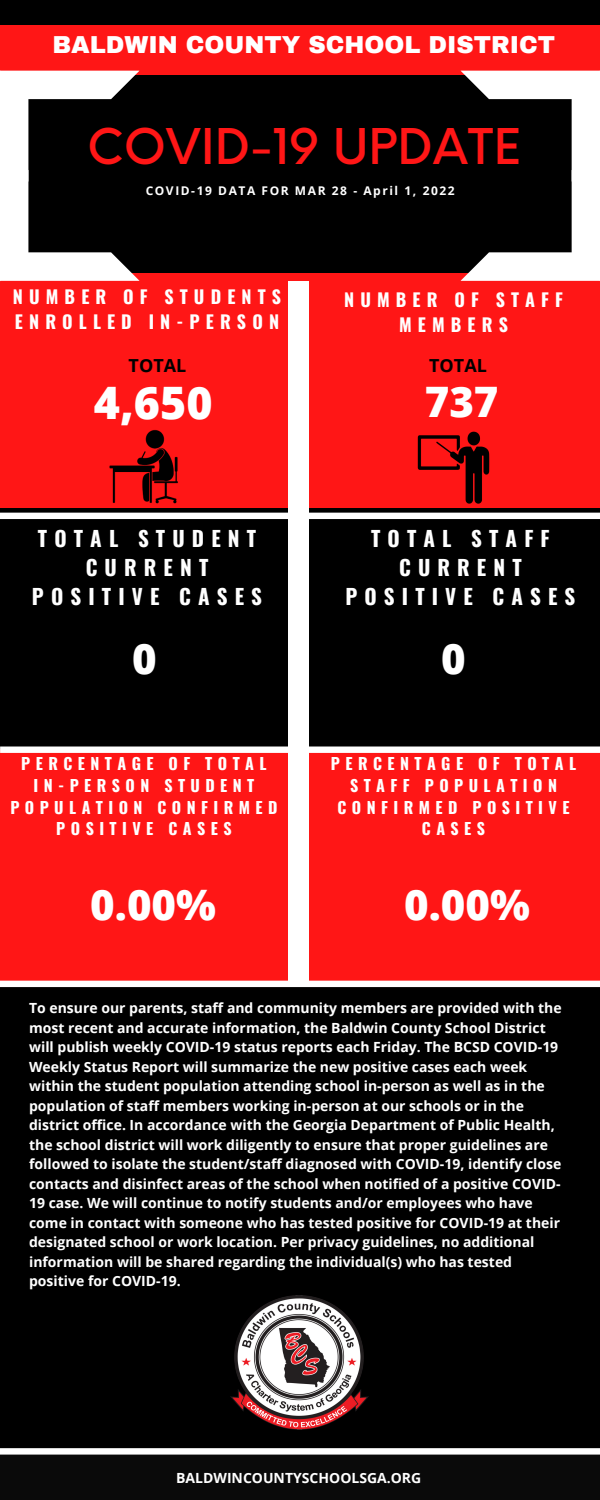
<style>
.page{position:relative;width:600px;height:1500px;background:#000}
.page>*{position:absolute;margin:0;border:0;box-sizing:border-box;transform-origin:0 0}
.t1{font:500 48px "Neue Einstellung";color:#ff1616}
.t2{font:800 44.7px "Open Sans";color:#fff}
.t3{font:800 42px "Open Sans";color:#fff}
.t4{font:900 24px "Archivo";color:#fff}
.t5{font:700 21px/29.2px "Oswald";letter-spacing:.34em;color:#fff;text-align:center}
.t6{font:700 18px/24.8px "Oswald";letter-spacing:.34em;color:#fff}
.t7{font:700 18px "Open Sans";color:#000}
.t8{font:700 16px/21.8px "Oswald";letter-spacing:.34em;color:#fff;text-align:center}
.t9{font:700 14px/19.5px "Open Sans";color:#fff}
.t10{font:700 12px "Open Sans";letter-spacing:.13em;color:#fff}
</style>
<div class="page">
<div style="left:0;top:749px;width:600px;height:234px;background:#ff1616"></div>
<div style="left:0;top:274px;width:600px;height:234px;background:#ff1616"></div>
<div style="left:0;top:1449px;width:600px;height:51px;background:#0f0f0f"></div>
<div style="left:288px;top:281px;width:21px;height:702px;background:#fff"></div>
<div style="left:0;top:25px;width:600px;height:50px;background:#ff1616"></div>
<div style="left:0;top:513px;width:600px;height:6px;background:#fff"></div>
<svg style="left:0;top:747px;width:600px;height:6px;background:#fefcfc"></svg>
<div style="left:0;top:981px;width:600px;height:6px;background:#fff"></div>
<svg style="left:0;top:1448px;width:600px;height:7px;background:#eaeaea"></svg>
<svg style="left:0;top:70px;width:139px;height:211px"></svg>
<svg style="left:461px;top:70px;width:139px;height:211px"></svg>
<img style="left:109px;top:429px;width:69px;height:75px">
<img style="left:417px;top:431px;width:73px;height:73px">
<img style="left:230px;top:1296px;width:138px;height:133px">
<p class="t4" style="left:53px;top:32px;width:504px">BALDWIN COUNTY SCHOOL DISTRICT</p>
<p class="t1" style="left:87px;top:103px;width:435px">COVID-19 UPDATE</p>
<p class="t10" style="left:146px;top:182px;width:311px">COVID-19 DATA FOR MAR 28 - April 1, 2022</p>
<p class="t6" style="left:13px;top:284px;width:270px">NUMBER OF STUDENTS<br>ENROLLED IN-PERSON</p>
<p class="t6" style="left:344px;top:286px;width:220px;text-align:center">NUMBER OF STAFF<br>MEMBERS</p>
<p class="t7" style="left:429px;top:353px;width:59px">TOTAL</p>
<p class="t7" style="left:129px;top:353px;width:59px">TOTAL</p>
<p class="t2" style="left:94px;top:371px;width:120px">4,650</p>
<p class="t3" style="left:425px;top:372px;width:75px">737</p>
<p class="t5" style="left:32px;top:523px;width:232px">TOTAL STUDENT<br>CURRENT<br>POSITIVE CASES</p>
<p class="t3" style="left:132px;top:629px;width:26px">0</p>
<p class="t5" style="left:345px;top:523px;width:232px">TOTAL STAFF<br>CURRENT<br>POSITIVE CASES</p>
<p class="t3" style="left:441px;top:629px;width:26px">0</p>
<p class="t8" style="left:10px;top:752px;width:269px">PERCENTAGE OF TOTAL<br>IN-PERSON STUDENT<br>POPULATION CONFIRMED<br>POSITIVE CASES</p>
<p class="t8" style="left:331px;top:752px;width:247px">PERCENTAGE OF TOTAL<br>STAFF POPULATION<br>CONFIRMED POSITIVE<br>CASES</p>
<p class="t3" style="left:90px;top:875px;width:127px">0.00%</p>
<p class="t3" style="left:404px;top:875px;width:127px">0.00%</p>
<p class="t9" style="left:29px;top:998px;width:534px">To ensure our parents, staff and community members are provided with the most recent and accurate information, the Baldwin County School District will publish weekly COVID-19 status reports each Friday. The BCSD COVID-19<br>Weekly Status Report will summarize the new positive cases each week within the student population attending school in-person as well as in the population of staff members working in-person at our schools or in the district office. In accordance with the Georgia Department of Public Health, the school district will work diligently to ensure that proper guidelines are followed to isolate the student/staff diagnosed with COVID-19, identify close contacts and disinfect areas of the school when notified of a positive COVID-19 case. We will continue to notify students and/or employees who have come in contact with someone who has tested positive for COVID-19 at their designated school or work location. Per privacy guidelines, no additional information will be shared regarding the individual(s) who has tested positive for COVID-19.</p>
<p class="t9" style="left:176px;top:1467px;width:247px">BALDWINCOUNTYSCHOOLSGA.ORG</p>
</div>
